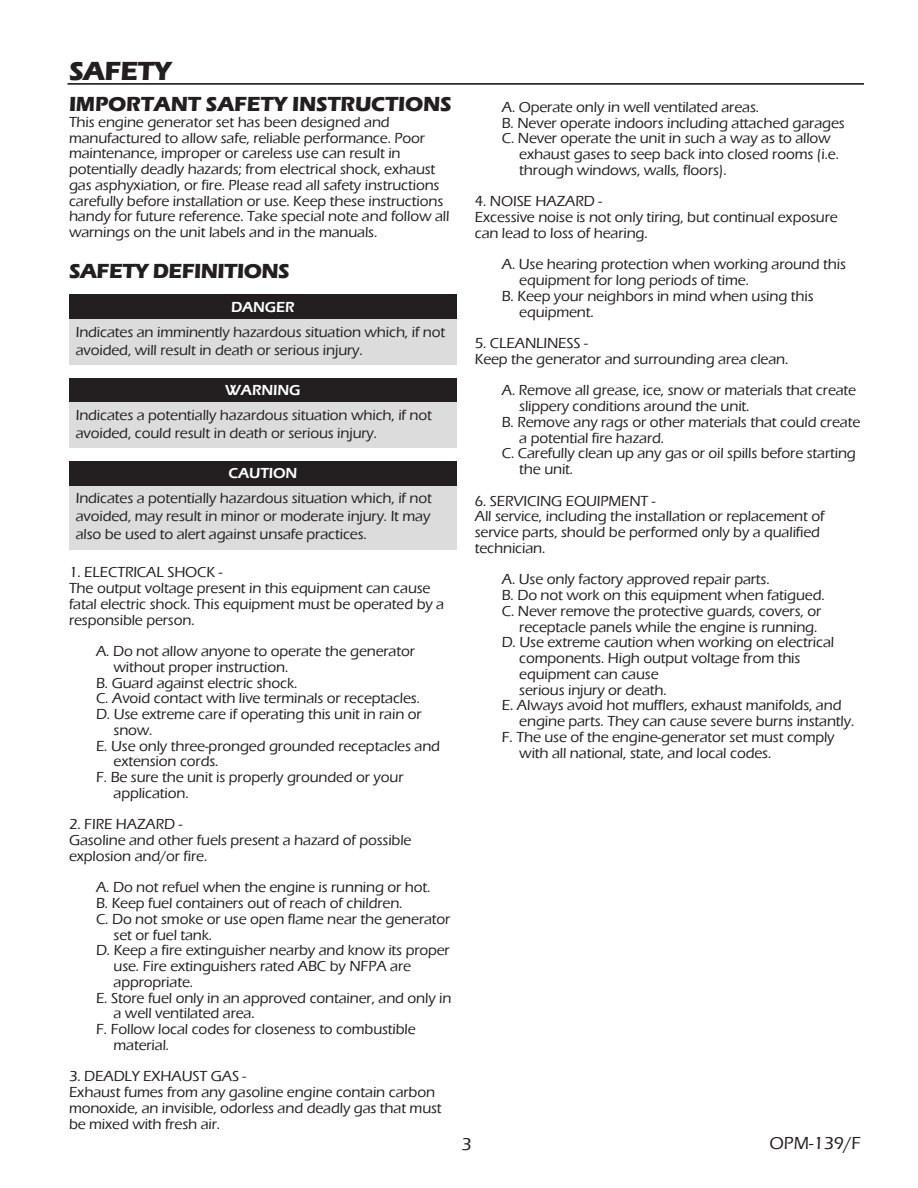
<style>
.page{position:relative;width:918px;height:1188px;background:#fff}
.page>*{position:absolute;margin:0;border:0;box-sizing:border-box;transform-origin:0 0}
.HEADING{font:700 27px "Eras ITC";letter-spacing:-.025em;color:#231f20}
.HEADING11{font:700 21px "Eras ITC";letter-spacing:-.01em;color:#231f20}
.SUB_HEADING{font:700 21px "Eras ITC";letter-spacing:-.025em;color:#231f20}
.t1{font:500 18px "Eras ITC";color:#231f20}
.Body_text{font:500 15px/15.8px "Eras ITC";letter-spacing:-.01em;color:#231f20}
.CAUTION_ITALIC{font:500 15px/18px "Eras ITC";letter-spacing:-.01em;color:#231f20}
.CAUTION{font:600 15px "Eras ITC";letter-spacing:-.01em;color:#fff}
</style>
<div class="page">
<div style="left:69px;top:295px;width:388px;height:27px;background:#231f20"></div>
<div style="left:69px;top:319px;width:388px;height:46px;background:#dcdcdc"></div>
<div style="left:69px;top:378px;width:388px;height:27px;background:#231f20"></div>
<div style="left:69px;top:403px;width:388px;height:45px;background:#dcdcdc"></div>
<div style="left:69px;top:461px;width:388px;height:28px;background:#231f20"></div>
<div style="left:69px;top:486px;width:388px;height:63px;background:#dcdcdc"></div>
<hr style="left:68px;top:83px;width:796px;height:2px;background:#090b09">
<p class="HEADING" style="left:69px;top:55px;width:104px">SAFETY</p>
<p class="HEADING11" style="left:69px;top:92px;width:384px">IMPORTANT SAFETY INSTRUCTIONS</p>
<p class="Body_text" style="left:69px;top:114px;width:382px">This engine generator set has been designed and manufactured to allow safe, reliable performance. Poor maintenance, improper or careless use can result in potentially deadly hazards; from electrical shock, exhaust gas asphyxiation, or fire. Please read all safety instructions carefully before installation or use. Keep these instructions handy for future reference. Take special note and follow all warnings on the unit labels and in the manuals.</p>
<p class="SUB_HEADING" style="left:69px;top:259px;width:222px">SAFETY DEFINITIONS</p>
<p class="CAUTION" style="left:231px;top:298px;width:65px">DANGER</p>
<p class="CAUTION_ITALIC" style="left:76px;top:323px;width:371px">Indicates an imminently hazardous situation which, if not avoided, will result in death or serious injury.</p>
<p class="CAUTION" style="left:225px;top:382px;width:77px">WARNING</p>
<p class="CAUTION_ITALIC" style="left:76px;top:406px;width:358px">Indicates a potentially hazardous situation which, if not avoided, could result in death or serious injury.</p>
<p class="CAUTION" style="left:228px;top:465px;width:70px">CAUTION</p>
<p class="CAUTION_ITALIC" style="left:76px;top:489px;width:358px;text-align:justify">Indicates a potentially hazardous situation which, if not avoided, may result in minor or moderate injury. It may also be used to alert against unsafe practices.</p>
<p class="Body_text" style="left:69px;top:565px;width:155px">1. ELECTRICAL SHOCK -</p>
<p class="Body_text" style="left:69px;top:580px;width:377px">The output voltage present in this equipment can cause fatal electric shock. This equipment must be operated by a responsible person.</p>
<p class="Body_text" style="left:96px;top:643px;width:321px">A. Do not allow anyone to operate the generator</p>
<p class="Body_text" style="left:114px;top:659px;width:176px">without proper instruction.</p>
<p class="Body_text" style="left:96px;top:675px;width:203px">B. Guard against electric shock.</p>
<p class="Body_text" style="left:96px;top:691px;width:326px">C. Avoid contact with live terminals or receptacles.</p>
<p class="Body_text" style="left:96px;top:706px;width:327px">D. Use extreme care if operating this unit in rain or</p>
<p class="Body_text" style="left:114px;top:722px;width:41px">snow.</p>
<p class="Body_text" style="left:96px;top:738px;width:346px">E. Use only three-pronged grounded receptacles and</p>
<p class="Body_text" style="left:114px;top:754px;width:107px">extension cords.</p>
<p class="Body_text" style="left:96px;top:769px;width:309px">F. Be sure the unit is properly grounded or your</p>
<p class="Body_text" style="left:114px;top:785px;width:77px">application.</p>
<p class="Body_text" style="left:69px;top:817px;width:115px">2. FIRE HAZARD -</p>
<p class="Body_text" style="left:69px;top:832px;width:344px">Gasoline and other fuels present a hazard of possible explosion and/or fire.</p>
<p class="Body_text" style="left:96px;top:880px;width:336px">A. Do not refuel when the engine is running or hot.</p>
<p class="Body_text" style="left:96px;top:895px;width:308px">B. Keep fuel containers out of reach of children.</p>
<p class="Body_text" style="left:96px;top:911px;width:356px">C. Do not smoke or use open flame near the generator</p>
<p class="Body_text" style="left:114px;top:927px;width:100px">set or fuel tank.</p>
<p class="Body_text" style="left:96px;top:943px;width:355px">D. Keep a fire extinguisher nearby and know its proper</p>
<p class="Body_text" style="left:114px;top:958px;width:299px">use. Fire extinguishers rated ABC by NFPA are</p>
<p class="Body_text" style="left:114px;top:974px;width:81px">appropriate.</p>
<p class="Body_text" style="left:96px;top:990px;width:357px">E. Store fuel only in an approved container, and only in</p>
<p class="Body_text" style="left:114px;top:1006px;width:143px">a well ventilated area.</p>
<p class="Body_text" style="left:96px;top:1021px;width:321px">F. Follow local codes for closeness to combustible</p>
<p class="Body_text" style="left:114px;top:1037px;width:57px">material.</p>
<p class="Body_text" style="left:69px;top:1069px;width:179px">3. DEADLY EXHAUST GAS -</p>
<p class="Body_text" style="left:69px;top:1084px;width:374px">Exhaust fumes from any gasoline engine contain carbon monoxide, an invisible, odorless and deadly gas that must be mixed with fresh air.</p>
<p class="Body_text" style="left:502px;top:99px;width:259px">A. Operate only in well ventilated areas.</p>
<p class="Body_text" style="left:502px;top:115px;width:345px">B. Never operate indoors including attached garages</p>
<p class="Body_text" style="left:502px;top:131px;width:331px">C. Never operate the unit in such a way as to allow</p>
<p class="Body_text" style="left:519px;top:146px;width:321px">exhaust gases to seep back into closed rooms (i.e.</p>
<p class="Body_text" style="left:519px;top:162px;width:209px">through windows, walls, floors).</p>
<p class="Body_text" style="left:475px;top:194px;width:129px">4. NOISE HAZARD -</p>
<p class="Body_text" style="left:475px;top:209px;width:365px">Excessive noise is not only tiring, but continual exposure can lead to loss of hearing.</p>
<p class="Body_text" style="left:502px;top:257px;width:346px">A. Use hearing protection when working around this</p>
<p class="Body_text" style="left:519px;top:272px;width:231px">equipment for long periods of time.</p>
<p class="Body_text" style="left:502px;top:288px;width:313px">B. Keep your neighbors in mind when using this</p>
<p class="Body_text" style="left:519px;top:304px;width:76px">equipment.</p>
<p class="Body_text" style="left:475px;top:335px;width:115px">5. CLEANLINESS -</p>
<p class="Body_text" style="left:475px;top:351px;width:315px">Keep the generator and surrounding area clean.</p>
<p class="Body_text" style="left:502px;top:383px;width:356px">A. Remove all grease, ice, snow or materials that create</p>
<p class="Body_text" style="left:519px;top:398px;width:232px">slippery conditions around the unit.</p>
<p class="Body_text" style="left:502px;top:414px;width:360px">B. Remove any rags or other materials that could create</p>
<p class="Body_text" style="left:519px;top:430px;width:147px">a potential fire hazard.</p>
<p class="Body_text" style="left:502px;top:446px;width:356px">C. Carefully clean up any gas or oil spills before starting</p>
<p class="Body_text" style="left:519px;top:461px;width:55px">the unit.</p>
<p class="Body_text" style="left:475px;top:493px;width:182px">6. SERVICING EQUIPMENT -</p>
<p class="Body_text" style="left:475px;top:509px;width:351px">All service, including the installation or replacement of service parts, should be performed only by a qualified technician.</p>
<p class="Body_text" style="left:502px;top:572px;width:270px">A. Use only factory approved repair parts.</p>
<p class="Body_text" style="left:502px;top:587px;width:325px">B. Do not work on this equipment when fatigued.</p>
<p class="Body_text" style="left:502px;top:603px;width:321px">C. Never remove the protective guards, covers, or</p>
<p class="Body_text" style="left:519px;top:619px;width:300px">receptacle panels while the engine is running.</p>
<p class="Body_text" style="left:502px;top:635px;width:334px">D. Use extreme caution when working on electrical</p>
<p class="Body_text" style="left:519px;top:650px;width:283px">components. High output voltage from this</p>
<p class="Body_text" style="left:519px;top:666px;width:141px">equipment can cause</p>
<p class="Body_text" style="left:519px;top:682px;width:149px">serious injury or death.</p>
<p class="Body_text" style="left:502px;top:698px;width:341px">E. Always avoid hot mufflers, exhaust manifolds, and</p>
<p class="Body_text" style="left:519px;top:713px;width:337px">engine parts. They can cause severe burns instantly.</p>
<p class="Body_text" style="left:502px;top:729px;width:334px">F. The use of the engine-generator set must comply</p>
<p class="Body_text" style="left:519px;top:745px;width:254px">with all national, state, and local codes.</p>
<p class="t1" style="left:461px;top:1134px;width:12px">3</p>
<p class="t1" style="left:770px;top:1133px;width:93px">OPM-139/F</p>
</div>
